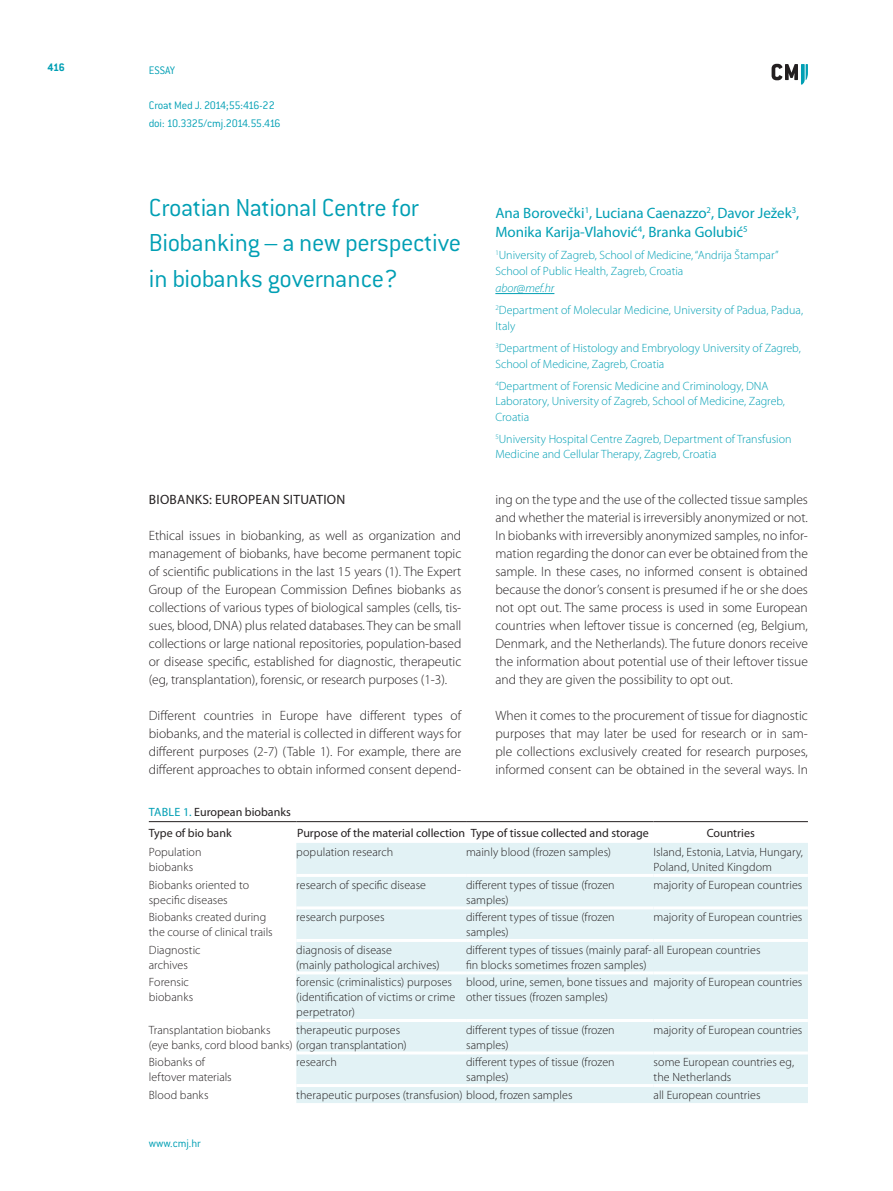
<style>
.page{position:relative;width:893px;height:1191px;background:#fff}
.page>*{position:absolute;margin:0;border:0;box-sizing:border-box;transform-origin:0 0}
.t1{font:300 27px/35.1px "ITC Conduit LTCE";letter-spacing:-.015em;color:#009fb4}
.t2{font:15px/19.5px "Myriad Pro";color:#009fb4}
.t3{font:300 13.5px/18px "Myriad Pro";color:#231f20;text-align:justify}
.t4{font:13.5px "Myriad Pro";letter-spacing:.02em;color:#231f20}
.t5{font:300 12px/15px "Myriad Pro";letter-spacing:.005em;color:#231f20}
.t6{font:300 12px/15.6px "Myriad Pro";color:#009fb4}
.t7{font:12px/21.3px "Myriad Pro";color:#231f20}
.t8{font:300 12px/17.5px "ITC Conduit LTCE";letter-spacing:-.04em;color:#009fb4}
.t9{font:300 12px "ITC Conduit LTCE";letter-spacing:-.02em;color:#009fb4}
.t10{font:12px "Myriad Pro";color:#009fb4}
.t11{font:700 12px "ITC Conduit LTCE";color:#009fb4}
.s1{font-style:italic}
.s2{color:#009fb4}
</style>
<div class="page">
<svg style="left:772px;top:64px;width:36px;height:21px"></svg>
<hr style="left:495px;top:293px;width:59px;height:1px;background:#009fb4">
<div style="left:296px;top:843px;width:512px;height:260px;background:#e2f2f5"></div>
<hr style="left:149px;top:821px;width:147px;height:1px;background:#231f20">
<hr style="left:296px;top:821px;width:170px;height:1px;background:#231f20">
<hr style="left:466px;top:821px;width:188px;height:1px;background:#231f20">
<hr style="left:654px;top:821px;width:154px;height:1px;background:#231f20">
<hr style="left:296px;top:874px;width:170px;height:3px;background:#fff">
<hr style="left:466px;top:874px;width:188px;height:3px;background:#fff">
<hr style="left:654px;top:874px;width:154px;height:3px;background:#fff">
<hr style="left:296px;top:906px;width:170px;height:3px;background:#fff">
<hr style="left:466px;top:906px;width:188px;height:3px;background:#fff">
<hr style="left:654px;top:906px;width:154px;height:3px;background:#fff">
<hr style="left:296px;top:939px;width:170px;height:3px;background:#fff">
<hr style="left:466px;top:939px;width:188px;height:3px;background:#fff">
<hr style="left:654px;top:939px;width:154px;height:3px;background:#fff">
<hr style="left:296px;top:971px;width:170px;height:3px;background:#fff">
<hr style="left:466px;top:971px;width:188px;height:3px;background:#fff">
<hr style="left:654px;top:971px;width:154px;height:3px;background:#fff">
<hr style="left:296px;top:1019px;width:170px;height:3px;background:#fff">
<hr style="left:466px;top:1019px;width:188px;height:3px;background:#fff">
<hr style="left:654px;top:1019px;width:154px;height:3px;background:#fff">
<hr style="left:296px;top:1051px;width:170px;height:3px;background:#fff">
<hr style="left:466px;top:1051px;width:188px;height:3px;background:#fff">
<hr style="left:654px;top:1051px;width:154px;height:3px;background:#fff">
<hr style="left:296px;top:1084px;width:170px;height:3px;background:#fff">
<hr style="left:466px;top:1084px;width:188px;height:3px;background:#fff">
<hr style="left:654px;top:1084px;width:154px;height:3px;background:#fff">
<p class="t11" style="left:48px;top:60px;width:19px">416</p>
<p class="t9" style="left:149px;top:63px;width:28px">ESSAY</p>
<p class="t8" style="left:149px;top:96px;width:133px">Croat Med J. 2014;55:416-22 doi: 10.3325/cmj.2014.55.416</p>
<h1 class="t1" style="left:149px;top:190px;width:314px">Croatian National Centre for<br>Biobanking – a new perspective in biobanks governance?</h1>
<p class="t2" style="left:495px;top:202px;width:306px">Ana Borovečki<sup>1</sup>, Luciana Caenazzo<sup>2</sup>, Davor Ježek<sup>3</sup>,<br>Monika Karija-Vlahović<sup>4</sup>, Branka Golubić<sup>5</sup></p>
<p class="t6" style="left:495px;top:247px;width:285px"><sup>1</sup>University of Zagreb, School of Medicine, “Andrija Štampar”<br>School of Public Health, Zagreb, Croatia</p>
<p class="t6" style="left:495px;top:277px;width:309px;line-height:22px"><span class="s1">abor@mef.hr<br></span><sup>2</sup>Department of Molecular Medicine, University of Padua, Padua,</p>
<p class="t6" style="left:495px;top:315px;width:307px;line-height:22px">Italy<br><sup>3</sup>Department of Histology and Embryology University of Zagreb,</p>
<p class="t6" style="left:495px;top:352px;width:275px;line-height:22px">School of Medicine, Zagreb, Croatia<br><sup>4</sup>Department of Forensic Medicine and Criminology, DNA</p>
<p class="t6" style="left:495px;top:393px;width:291px">Laboratory, University of Zagreb, School of Medicine, Zagreb,<br>Croatia</p>
<p class="t6" style="left:495px;top:431px;width:298px"><sup>5</sup>University Hospital Centre Zagreb, Department of Transfusion<br>Medicine and Cellular Therapy, Zagreb, Croatia</p>
<p class="t4" style="left:149px;top:491px;width:198px">Biobanks: European situation</p>
<p class="t3" style="left:149px;top:526px;width:314px">Ethical issues in biobanking, as well as organization and management of biobanks, have become permanent topic of scientific publications in the last 15 years (1). The Expert Group of the European Commission Defines biobanks as collections of various types of biological samples (cells, tis&shy;sues, blood, DNA) plus related databases. They can be small collections or large national repositories, population-based or disease specific, established for diagnostic, therapeutic (eg, transplantation), forensic, or research purposes (1-3).</p>
<p class="t3" style="left:149px;top:706px;width:314px">Different countries in Europe have different types of biobanks, and the material is collected in different ways for different purposes (2-7) (Table 1). For example, there are different approaches to obtain informed consent depend-</p>
<p class="t3" style="left:495px;top:490px;width:314px">ing on the type and the use of the collected tissue samples and whether the material is irreversibly anonymized or not.<br>In biobanks with irreversibly anonymized samples, no infor&shy;mation regarding the donor can ever be obtained from the sample. In these cases, no informed consent is obtained because the donor’s consent is presumed if he or she does not opt out. The same process is used in some European countries when leftover tissue is concerned (eg, Belgium, Denmark, and the Netherlands). The future donors receive the information about potential use of their leftover tissue and they are given the possibility to opt out.</p>
<p class="t3" style="left:495px;top:706px;width:314px">When it comes to the procurement of tissue for diagnostic purposes that may later be used for research or in sam&shy;ple collections exclusively created for research purposes, informed consent can be obtained in the several ways. In</p>
<p class="t7" style="left:149px;top:800px;width:143px;text-indent:34px"><span class="s2">1.</span> European biobanks<br>Type of bio bank</p>
<p class="t10" style="left:149px;top:804px;width:8px">Table</p>
<p class="t7" style="left:297px;top:822px;width:353px">Purpose of the material collection Type of tissue collected and storage</p>
<p class="t7" style="left:707px;top:822px;width:50px">Countries</p>
<p class="t5" style="left:149px;top:844px;width:54px">Population biobanks</p>
<p class="t5" style="left:296px;top:844px;width:98px">population research</p>
<p class="t5" style="left:466px;top:844px;width:147px">mainly blood (frozen samples)</p>
<p class="t5" style="left:654px;top:844px;width:151px">Island, Estonia, Latvia, Hungary,<br>Poland, United Kingdom</p>
<p class="t5" style="left:149px;top:877px;width:102px">Biobanks oriented to specific diseases</p>
<p class="t5" style="left:296px;top:877px;width:131px">research of specific disease</p>
<p class="t5" style="left:466px;top:877px;width:150px">different types of tissue (frozen samples)</p>
<p class="t5" style="left:654px;top:877px;width:150px">majority of European countries</p>
<p class="t5" style="left:149px;top:909px;width:125px">Biobanks created during the course of clinical trails</p>
<p class="t5" style="left:296px;top:909px;width:90px">research purposes</p>
<p class="t5" style="left:466px;top:909px;width:150px">different types of tissue (frozen samples)</p>
<p class="t5" style="left:654px;top:909px;width:150px">majority of European countries</p>
<p class="t5" style="left:149px;top:942px;width:53px">Diagnostic archives</p>
<p class="t5" style="left:296px;top:942px;width:145px">diagnosis of disease<br>(mainly pathological archives)</p>
<p class="t5" style="left:466px;top:942px;width:296px">different types of tissues (mainly paraf-all European countries fin blocks sometimes frozen samples)</p>
<p class="t5" style="left:149px;top:974px;width:46px">Forensic biobanks</p>
<p class="t5" style="left:296px;top:974px;width:160px">forensic (criminalistics) purposes (identification of victims or crime perpetrator)</p>
<p class="t5" style="left:466px;top:974px;width:338px">blood, urine, semen, bone tissues and majority of European countries other tissues (frozen samples)</p>
<p class="t5" style="left:149px;top:1022px;width:259px">Transplantation biobanks<br>(eye banks, cord blood banks) (organ transplantation)</p>
<p class="t5" style="left:296px;top:1022px;width:105px">therapeutic purposes</p>
<p class="t5" style="left:466px;top:1022px;width:150px">different types of tissue (frozen samples)</p>
<p class="t5" style="left:654px;top:1022px;width:150px">majority of European countries</p>
<p class="t5" style="left:149px;top:1054px;width:84px">Biobanks of leftover materials</p>
<p class="t5" style="left:296px;top:1054px;width:42px">research</p>
<p class="t5" style="left:466px;top:1054px;width:150px">different types of tissue (frozen samples)</p>
<p class="t5" style="left:654px;top:1054px;width:142px">some European countries eg, the Netherlands</p>
<p class="t5" style="left:149px;top:1087px;width:61px">Blood banks</p>
<p class="t5" style="left:296px;top:1087px;width:278px">therapeutic purposes (transfusion) blood, frozen samples</p>
<p class="t5" style="left:654px;top:1087px;width:108px">all European countries</p>
<p class="t9" style="left:149px;top:1136px;width:54px">www.cmj.hr</p>
</div>
